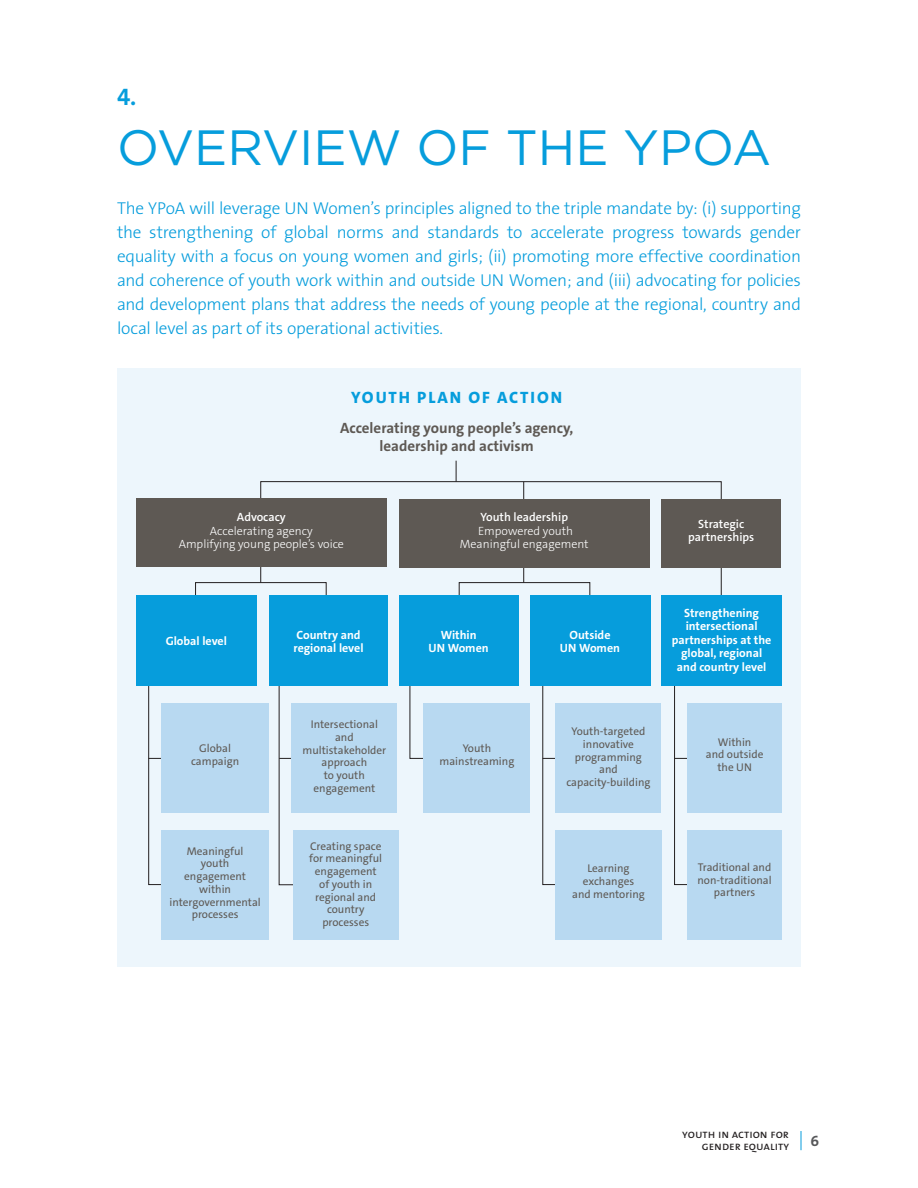
<style>
.page{position:relative;width:918px;height:1188px;background:#fff}
.page>*{position:absolute;margin:0;border:0;box-sizing:border-box;transform-origin:0 0}
.t1{font:49.5px "Gotham";color:#069ddc}
.t2{font:24px "The Sans Bold Caps";color:#069ddc}
.t3{font:300 17.25px/24px "The Sans";letter-spacing:-.015em;color:#069ddc;text-align:justify}
.t4{font:800 16.5px "The Sans C4 s";letter-spacing:.12em;color:#069ddc}
.t5{font:700 15px/18px "The Sans C4 s";color:#5e5954;text-align:center}
.t6{font:15px "The Sans Bold Caps";color:#57585a}
.t7{font:700 12px/13.5px "The Sans C4 s";color:#fff;text-align:center}
.t8{font:300 12px/13.5px "The Sans C4 s";color:#fff;text-align:center}
.t9{font:600 12px/13.5px "The Sans C4 s";color:#fff;text-align:center}
.t10{font:12px/12px "The Sans Caps";color:#231f20;text-align:right}
.t11{font:11.25px/12.8px "The Sans C4 s";color:#5e5954;text-align:center}
</style>
<div class="page">
<svg style="left:801px;top:1131px;width:1px;height:19px"></svg>
<div style="left:117px;top:368px;width:684px;height:599px;background:#edf6fc"></div>
<svg style="left:456px;top:461px;width:1px;height:20px"></svg>
<svg style="left:260px;top:481px;width:462px;height:174px"></svg>
<svg style="left:410px;top:686px;width:81px;height:73px"></svg>
<svg style="left:459px;top:582px;width:131px;height:44px"></svg>
<svg style="left:195px;top:582px;width:132px;height:29px"></svg>
<div style="left:662px;top:499px;width:119px;height:68px;background:#5e5954"></div>
<div style="left:136px;top:595px;width:120px;height:91px;background:#069ddc"></div>
<div style="left:399px;top:596px;width:120px;height:90px;background:#069ddc"></div>
<div style="left:530px;top:596px;width:120px;height:90px;background:#069ddc"></div>
<div style="left:662px;top:596px;width:120px;height:90px;background:#069ddc"></div>
<div style="left:687px;top:830px;width:95px;height:109px;background:#b8d9f1"></div>
<div style="left:555px;top:830px;width:107px;height:109px;background:#b8d9f1"></div>
<div style="left:161px;top:830px;width:108px;height:109px;background:#b8d9f1"></div>
<div style="left:424px;top:704px;width:106px;height:109px;background:#b8d9f1"></div>
<div style="left:399px;top:499px;width:251px;height:68px;background:#5e5954"></div>
<div style="left:136px;top:499px;width:251px;height:68px;background:#5e5954"></div>
<div style="left:269px;top:596px;width:119px;height:90px;background:#069ddc"></div>
<div style="left:293px;top:830px;width:106px;height:109px;background:#b8d9f1"></div>
<svg style="left:148px;top:686px;width:81px;height:199px"></svg>
<svg style="left:279px;top:686px;width:19px;height:199px"></svg>
<svg style="left:542px;top:686px;width:81px;height:199px"></svg>
<svg style="left:674px;top:686px;width:81px;height:199px"></svg>
<div style="left:161px;top:704px;width:108px;height:109px;background:#b8d9f1"></div>
<div style="left:555px;top:704px;width:106px;height:109px;background:#b8d9f1"></div>
<div style="left:687px;top:704px;width:95px;height:109px;background:#b8d9f1"></div>
<div style="left:292px;top:704px;width:105px;height:109px;background:#b8d9f1"></div>
<h2 class="t2" style="left:117px;top:77px;width:21px">4.</h2>
<h1 class="t1" style="left:117px;top:116px;width:656px">OVERVIEW OF THE YPOA</h1>
<p class="t3" style="left:117px;top:196px;width:686px">The YPoA will leverage UN Women’s principles aligned to the triple mandate by: (i) supporting the strengthening of global norms and standards to accelerate progress towards gender equality with a focus on young women and girls; (ii) promoting more effective coordination and coherence of youth work within and outside UN Women; and (iii) advocating for policies and development plans that address the needs of young people at the regional, country and local level as part of its operational activities.</p>
<p class="t4" style="left:351px;top:386px;width:213px">YOUTH PLAN OF ACTION</p>
<p class="t5" style="left:340px;top:419px;width:235px">Accelerating young people’s agency, leadership and activism</p>
<p class="t9" style="left:237px;top:510px;width:50px">Advocacy</p>
<p class="t8" style="left:179px;top:524px;width:167px">Accelerating agency<br>Amplifying young people’s voice</p>
<p class="t9" style="left:481px;top:510px;width:89px">Youth leadership</p>
<p class="t8" style="left:460px;top:524px;width:130px">Empowered youth<br>Meaningful engagement</p>
<p class="t7" style="left:166px;top:634px;width:63px">Global level</p>
<p class="t7" style="left:429px;top:629px;width:62px;line-height:12.8px">Within<br>UN Women</p>
<p class="t7" style="left:560px;top:629px;width:62px;line-height:12.8px">Outside<br>UN Women</p>
<p class="t7" style="left:294px;top:629px;width:72px;line-height:12.8px;text-align:left">Country and regional level</p>
<p class="t9" style="left:688px;top:517px;width:68px">Strategic partnerships</p>
<p class="t7" style="left:672px;top:606px;width:101px">Strengthening intersectional partnerships at the global, regional and country level</p>
<p class="t11" style="left:191px;top:742px;width:50px">Global campaign</p>
<p class="t11" style="left:169px;top:844px;width:93px">Meaningful<br>youth engagement within intergovernmental processes</p>
<p class="t11" style="left:303px;top:718px;width:85px">Intersectional and multistakeholder approach<br>to youth engagement</p>
<p class="t11" style="left:309px;top:840px;width:74px">Creating space for meaningful engagement of youth in regional and country processes</p>
<p class="t11" style="left:440px;top:742px;width:76px">Youth mainstreaming</p>
<p class="t11" style="left:566px;top:725px;width:86px">Youth-targeted innovative programming and capacity-building</p>
<p class="t11" style="left:706px;top:735px;width:59px">Within<br>and outside the UN</p>
<p class="t11" style="left:572px;top:862px;width:74px">Learning exchanges and mentoring</p>
<p class="t11" style="left:697px;top:861px;width:76px">Traditional and non-traditional partners</p>
<p class="t10" style="left:682px;top:1128px;width:108px">youth in action for gender equality</p>
<p class="t6" style="left:810px;top:1129px;width:10px">6</p>
</div>
